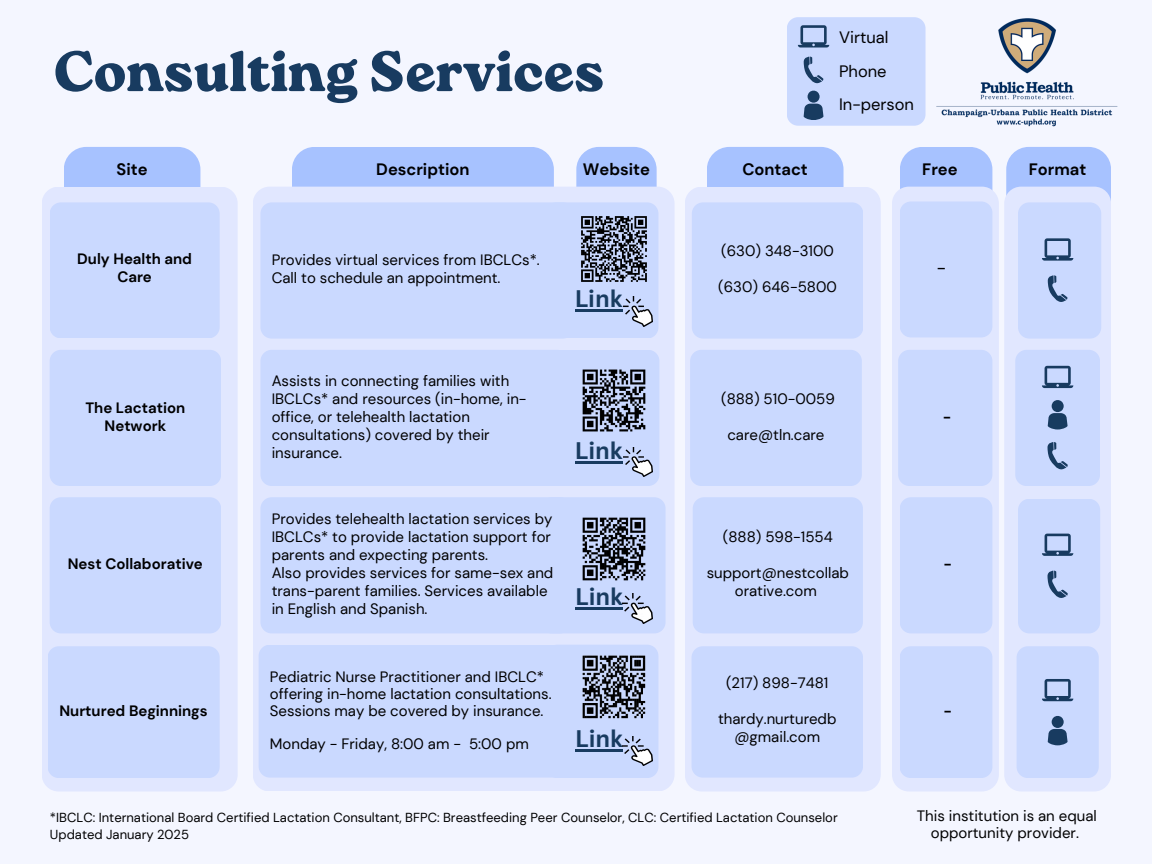
<style>
.page{position:relative;width:1152px;height:864px;background:#f4f6ff}
.page>*{position:absolute;margin:0;border:0;box-sizing:border-box;transform-origin:0 0}
.t1{font:800 57px "Roca One";letter-spacing:-.01em;color:#183b60}
.t2{font:700 23.4px "Canva Sans";color:#183b60}
.t3{font:18px "DM Sans";color:#000}
.t4{font:700 16.5px "DM Sans";color:#000}
.t5{font:16.5px "DM Sans";color:#000}
.t6{font:15px/18px "DM Sans";color:#000}
.t7{font:700 15px/18px "DM Sans";color:#000;text-align:center}
.t8{font:13.05px "DM Sans";color:#000}
</style>
<div class="page">
<div style="left:64px;top:147px;width:136px;height:631px;background:#a7c2ff;border-radius:22px"></div>
<div style="left:42px;top:187px;width:196px;height:604px;background:#e1e7ff;border-radius:17px"></div>
<div style="left:707px;top:147px;width:137px;height:631px;background:#a7c2ff;border-radius:22px"></div>
<div style="left:685px;top:187px;width:196px;height:604px;background:#e1e7ff;border-radius:17px"></div>
<div style="left:576px;top:147px;width:81px;height:631px;background:#a7c2ff;border-radius:22px"></div>
<div style="left:1006px;top:147px;width:105px;height:631px;background:#a7c2ff;border-radius:23px"></div>
<div style="left:1004px;top:187px;width:107px;height:604px;background:#e1e7ff;border-radius:17px"></div>
<div style="left:292px;top:147px;width:262px;height:631px;background:#a7c2ff;border-radius:23px"></div>
<div style="left:253px;top:187px;width:422px;height:604px;background:#e1e7ff;border-radius:17px"></div>
<div style="left:900px;top:147px;width:92px;height:631px;background:#a7c2ff;border-radius:23px"></div>
<div style="left:892px;top:187px;width:107px;height:604px;background:#e1e7ff;border-radius:17px"></div>
<div style="left:787px;top:17px;width:138px;height:109px;background:#cad9ff;border-radius:11px"></div>
<svg style="left:804px;top:56px;width:20px;height:27px"></svg>
<svg style="left:804px;top:91px;width:20px;height:29px"></svg>
<svg style="left:798px;top:25px;width:31px;height:23px"></svg>
<div style="left:1017px;top:646px;width:82px;height:132px;background:#cad9ff;border-radius:11px"></div>
<div style="left:900px;top:646px;width:92px;height:132px;background:#cad9ff;border-radius:11px"></div>
<div style="left:48px;top:646px;width:171px;height:132px;background:#cad9ff;border-radius:11px"></div>
<div style="left:546px;top:645px;width:112px;height:133px;background:#cad9ff;border-radius:11px"></div>
<div style="left:259px;top:645px;width:313px;height:133px;background:#cad9ff;border-radius:11px"></div>
<img style="left:582px;top:655px;width:64px;height:64px">
<hr style="left:575px;top:750px;width:48px;height:2px;background:#183b60">
<img style="left:623px;top:736px;width:29px;height:29px">
<div style="left:692px;top:646px;width:171px;height:132px;background:#cad9ff;border-radius:11px"></div>
<div style="left:1018px;top:202px;width:83px;height:137px;background:#cad9ff;border-radius:11px"></div>
<div style="left:900px;top:201px;width:92px;height:136px;background:#cad9ff;border-radius:11px"></div>
<svg style="left:1042px;top:238px;width:31px;height:23px"></svg>
<svg style="left:1048px;top:275px;width:20px;height:27px"></svg>
<div style="left:50px;top:202px;width:170px;height:136px;background:#cad9ff;border-radius:11px"></div>
<div style="left:545px;top:202px;width:113px;height:136px;background:#cad9ff;border-radius:11px"></div>
<div style="left:260px;top:202px;width:314px;height:137px;background:#cad9ff;border-radius:11px"></div>
<div style="left:692px;top:202px;width:171px;height:137px;background:#cad9ff;border-radius:11px"></div>
<div style="left:690px;top:350px;width:172px;height:136px;background:#cad9ff;border-radius:11px"></div>
<div style="left:1015px;top:350px;width:85px;height:136px;background:#cad9ff;border-radius:11px"></div>
<div style="left:898px;top:350px;width:94px;height:136px;background:#cad9ff;border-radius:11px"></div>
<div style="left:543px;top:350px;width:116px;height:136px;background:#cad9ff;border-radius:11px"></div>
<div style="left:260px;top:350px;width:308px;height:136px;background:#cad9ff;border-radius:11px"></div>
<div style="left:50px;top:350px;width:171px;height:136px;background:#cad9ff;border-radius:11px"></div>
<svg style="left:1048px;top:400px;width:20px;height:29px"></svg>
<svg style="left:1047px;top:442px;width:21px;height:28px"></svg>
<svg style="left:1042px;top:366px;width:31px;height:22px"></svg>
<div style="left:50px;top:497px;width:171px;height:136px;background:#cad9ff;border-radius:11px"></div>
<div style="left:693px;top:497px;width:170px;height:136px;background:#cad9ff;border-radius:11px"></div>
<div style="left:1018px;top:499px;width:82px;height:134px;background:#cad9ff;border-radius:11px"></div>
<div style="left:540px;top:497px;width:126px;height:136px;background:#cad9ff;border-radius:11px"></div>
<div style="left:260px;top:497px;width:311px;height:136px;background:#cad9ff;border-radius:11px"></div>
<div style="left:900px;top:497px;width:92px;height:136px;background:#cad9ff;border-radius:11px"></div>
<hr style="left:575px;top:607px;width:48px;height:3px;background:#183b60">
<img style="left:623px;top:594px;width:29px;height:29px">
<svg style="left:1047px;top:571px;width:21px;height:27px"></svg>
<svg style="left:1042px;top:534px;width:31px;height:22px"></svg>
<svg style="left:1048px;top:716px;width:20px;height:29px"></svg>
<svg style="left:1042px;top:679px;width:31px;height:22px"></svg>
<img style="left:936px;top:18px;width:182px;height:108px">
<img style="left:582px;top:517px;width:64px;height:64px">
<img style="left:581px;top:216px;width:66px;height:66px">
<img style="left:582px;top:369px;width:64px;height:63px">
<img style="left:623px;top:297px;width:30px;height:29px">
<hr style="left:575px;top:309px;width:47px;height:3px;background:#183b60">
<img style="left:623px;top:447px;width:29px;height:30px">
<hr style="left:575px;top:461px;width:47px;height:2px;background:#183b60">
<h3 class="t1" style="left:53px;top:38px;width:553px">Consulting Services</h3>
<p class="t5" style="left:839px;top:27px;width:51px">Virtual</p>
<h2 class="t5" style="left:839px;top:61px;width:49px">Phone</h2>
<p class="t5" style="left:839px;top:94px;width:76px">In-person</p>
<h4 class="t4" style="left:117px;top:158px;width:33px">Site</h4>
<p class="t4" style="left:376px;top:158px;width:95px">Description</p>
<h4 class="t4" style="left:583px;top:158px;width:69px">Website</h4>
<p class="t4" style="left:742px;top:158px;width:67px">Contact</p>
<h4 class="t4" style="left:922px;top:158px;width:37px">Free</h4>
<h2 class="t4" style="left:1029px;top:158px;width:59px">Format</h2>
<h3 class="t7" style="left:77px;top:250px;width:116px">Duly Health and<br>Care</h3>
<h3 class="t6" style="left:272px;top:251px;width:270px">Provides virtual services from IBCLCs*.<br>Call to schedule an appointment.</h3>
<h4 class="t2" style="left:575px;top:282px;width:49px">Link</h4>
<p class="t7" style="left:85px;top:399px;width:101px">The Lactation<br>Network</p>
<h2 class="t7" style="left:68px;top:555px;width:137px">Nest Collaborative</h2>
<h4 class="t6" style="left:272px;top:372px;width:256px">Assists in connecting families with<br>IBCLCs* and resources (in-home, in&shy;office, or telehealth lactation consultations) covered by their insurance.</h4>
<p class="t6" style="left:272px;top:510px;width:283px">Provides telehealth lactation services by IBCLCs* to provide lactation support for parents and expecting parents.<br>Also provides services for same-sex and trans-parent families. Services available in English and Spanish.</p>
<h4 class="t2" style="left:575px;top:434px;width:49px">Link</h4>
<p class="t2" style="left:575px;top:580px;width:49px">Link</p>
<h3 class="t6" style="left:721px;top:242px;width:114px">(630) 348-3100</h3>
<h3 class="t6" style="left:718px;top:278px;width:120px">(630) 646-5800</h3>
<h3 class="t6" style="left:721px;top:390px;width:115px">(888) 510-0059</h3>
<h3 class="t6" style="left:727px;top:426px;width:99px">care@tln.care</h3>
<p class="t6" style="left:723px;top:528px;width:111px">(888) 598-1554</p>
<h4 class="t6" style="left:707px;top:564px;width:144px;text-align:center">support@nestcollab orative.com</h4>
<h4 class="t3" style="left:937px;top:256px;width:11px">-</h4>
<h3 class="t7" style="left:943px;top:408px;width:9px">-</h3>
<h2 class="t7" style="left:944px;top:555px;width:9px">-</h2>
<h4 class="t6" style="left:270px;top:668px;width:283px;line-height:16.8px">Pediatric Nurse Practitioner and IBCLC* offering in-home lactation consultations.<br>Sessions may be covered by insurance.</h4>
<p class="t6" style="left:270px;top:735px;width:261px">Monday - Friday, 8:00 am - 5:00 pm</p>
<p class="t2" style="left:575px;top:722px;width:49px">Link</p>
<h4 class="t6" style="left:726px;top:674px;width:104px">(217) 898-7481</h4>
<p class="t6" style="left:718px;top:710px;width:120px;text-align:center">thardy.nurturedb @gmail.com</p>
<p class="t7" style="left:59px;top:702px;width:150px">Nurtured Beginnings</p>
<h1 class="t7" style="left:944px;top:702px;width:9px">-</h1>
<h4 class="t8" style="left:50px;top:809px;width:789px">*IBCLC: International Board Certified Lactation Consultant, BFPC: Breastfeeding Peer Counselor, CLC: Certified Lactation Counselor</h4>
<h4 class="t8" style="left:50px;top:826px;width:141px">Updated January 2025</h4>
<h4 class="t6" style="left:917px;top:807px;width:181px;line-height:16.8px;text-align:center">This institution is an equal opportunity provider.</h4>
</div>
